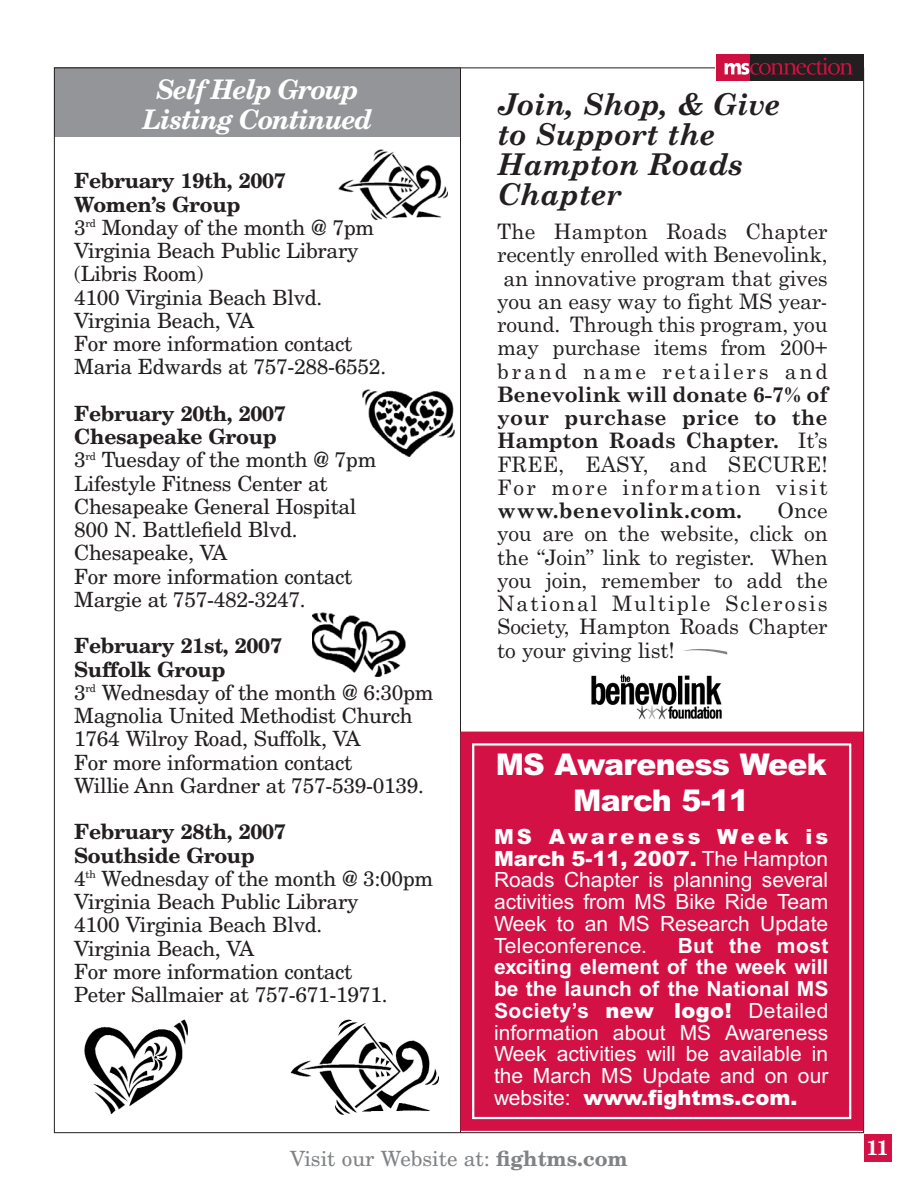
<style>
.page{position:relative;width:918px;height:1188px;background:#fff}
.page>*{position:absolute;margin:0;border:0;box-sizing:border-box;transform-origin:0 0}
.t1{font:italic 700 30px/30px "Century Schoolbook";letter-spacing:-.01em;color:#231f20}
.t2{font:900 30px/36px "Arial";letter-spacing:-.025em;color:#fff;text-align:center}
.t3{font:italic 700 27px/30px "New Century Schlbk";letter-spacing:-.035em;color:#fff;text-align:center}
.t4{font:21.3px/23.2px "Century Schoolbook";letter-spacing:-.01em;color:#231f20;text-align:center}
.t5{font:700 21.3px/23.2px "Century Schoolbook";color:#231f20;text-align:justify}
.t6{font:21px/23.2px "New Century Schlbk";letter-spacing:-.015em;color:#231f20}
.t7{font:21px/21.8px "Arial";color:#fff;text-align:justify}
.t8{font:21px "New Century Schlbk";color:#808284}
.t9{font:700 21px "New Century Schlbk";color:#fff}
.s1{font-weight:700}
.s2{font-weight:400}
.s3{font-weight:900}
</style>
<div class="page">
<div style="left:54px;top:68px;width:406px;height:69px;background:#939598"></div>
<svg style="left:683px;top:649px;width:44px;height:6px"></svg>
<img style="left:312px;top:612px;width:93px;height:65px">
<img style="left:363px;top:390px;width:92px;height:67px">
<img style="left:84px;top:1019px;width:103px;height:94px">
<hr style="left:460px;top:68px;width:1px;height:1064px;background:#231f20">
<div style="left:750px;top:54px;width:114px;height:27px;background:#231f20"></div>
<div style="left:716px;top:54px;width:34px;height:27px;background:#ce1041"></div>
<svg style="left:725px;top:58px;width:128px;height:17px"></svg>
<div style="left:864px;top:1134px;width:28px;height:28px;background:#d31145"></div>
<img style="left:290px;top:1019px;width:149px;height:96px">
<img style="left:338px;top:149px;width:109px;height:70px">
<img style="left:591px;top:674px;width:131px;height:46px">
<div style="left:475px;top:746px;width:374px;height:370px;background:#d31145"></div>
<div style="left:460px;top:732px;width:403px;height:399px;border:12px solid #d31145"></div>
<div style="left:474px;top:746px;width:375px;height:371px;border:1px solid #d31145"></div>
<p class="t3" style="left:143px;top:77px;width:231px">Self Help Group<br>Listing Continued</p>
<p class="t6" style="left:74px;top:171px;width:313px"><span class="s1">February 19th, 2007<br>Women’s Group<br></span>3<sup>rd</sup> Monday of the month @ 7pm<br>Virginia Beach Public Library (Libris Room)<br>4100 Virginia Beach Blvd.<br>Virginia Beach, VA<br>For more information contact<br>Maria Edwards at 757-288-6552.</p>
<p class="t6" style="left:74px;top:404px;width:304px"><span class="s1">February 20th, 2007<br>Chesapeake Group<br></span>3<sup>rd</sup> Tuesday of the month @ 7pm<br>Lifestyle Fitness Center at<br>Chesapeake General Hospital<br>800 N. Battlefield Blvd.<br>Chesapeake, VA<br>For more information contact<br>Margie at 757-482-3247.</p>
<p class="t6" style="left:74px;top:636px;width:361px"><span class="s1">February 21st, 2007<br>Suffolk Group<br></span>3<sup>rd</sup> Wednesday of the month @ 6:30pm<br>Magnolia United Methodist Church<br>1764 Wilroy Road, Suffolk, VA<br>For more information contact<br>Willie Ann Gardner at 757-539-0139.</p>
<p class="t6" style="left:74px;top:822px;width:361px"><span class="s1">February 28th, 2007<br>Southside Group<br></span>4<sup>th</sup> Wednesday of the month @ 3:00pm<br>Virginia Beach Public Library<br>4100 Virginia Beach Blvd.<br>Virginia Beach, VA<br>For more information contact<br>Peter Sallmaier at 757-671-1971.</p>
<h1 class="t1" style="left:497px;top:92px;width:284px">Join, Shop, &amp; Give to Support the<br>Hampton Roads<br>Chapter</h1>
<p class="t4" style="left:497px;top:222px;width:332px">The Hampton Roads Chapter recently enrolled with Benevolink, an innovative program that gives you an easy way to fight MS year&shy;round. Through this program, you may purchase items from 200+ brand name retailers and</p>
<p class="t5" style="left:497px;top:385px;width:332px">Benevolink will donate 6-7% of your purchase price to the Hampton Roads Chapter. <span class="s2">It’s FREE, EASY, and SECURE!<br>For more information visit</span></p>
<p class="t5" style="left:497px;top:501px;width:246px">www.benevolink.com.</p>
<p class="t4" style="left:497px;top:501px;width:332px;text-align:justify;text-indent:280px">Once you are on the website, click on the “Join” link to register. When you join, remember to add the National Multiple Sclerosis Society, Hampton Roads Chapter to your giving list!</p>
<h1 class="t2" style="left:496px;top:750px;width:333px">MS Awareness Week<br>March 5-11</h1>
<p class="t7" style="left:494px;top:828px;width:336px"><span class="s3">MS Awareness Week is March 5-11, 2007.</span> The Hampton Roads Chapter is planning several activities from MS Bike Ride Team Week to an MS Research Update Teleconference.</p>
<p class="t7" style="left:494px;top:936px;width:336px;text-indent:184px"><span class="s1">But the most exciting element of the week will be the launch of the National MS Society’s</span> <span class="s3">new logo!</span> Detailed information about MS Awareness Week activities will be available in the March MS Update and on our website: <span class="s3">www.fightms.com.</span></p>
<p class="t8" style="left:290px;top:1151px;width:339px">Visit our Website at: <span class="s1">fightms.com</span></p>
<p class="t9" style="left:867px;top:1140px;width:24px">11</p>
</div>
